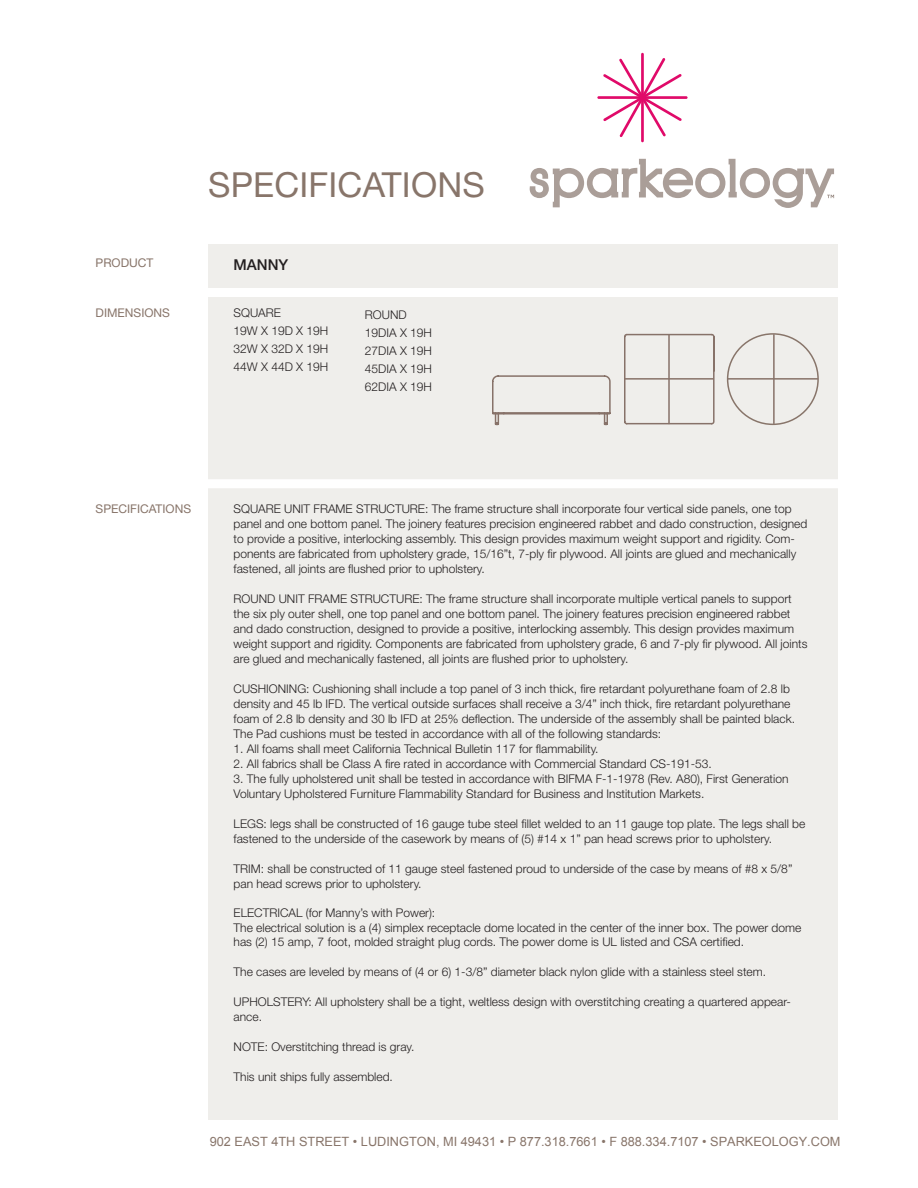
<style>
.page{position:relative;width:918px;height:1188px;background:#fff}
.page>*{position:absolute;margin:0;border:0;box-sizing:border-box;transform-origin:0 0}
.t1{font:34.5px "Helvetica Neue";letter-spacing:.005em;color:#88756a}
.t2{font:500 15px "Helvetica Neue";color:#231f20}
.t3{font:12.75px "Arial";color:#88756a}
.t4{font:300 12px/15px "Helvetica Neue";color:#231f20}
.t5{font:12px "Helvetica Neue";color:#88756a}
</style>
<div class="page">
<div style="left:208px;top:244px;width:630px;height:875px;background:#efeeeb"></div>
<hr style="left:641px;top:53px;width:3px;height:89px;background:#e00a69">
<hr style="left:597px;top:96px;width:91px;height:3px;background:#e00a69">
<svg style="left:603px;top:58px;width:79px;height:79px"></svg>
<svg style="left:530px;top:159px;width:304px;height:49px"></svg>
<div style="left:197px;top:479px;width:649px;height:9px;background:#fff"></div>
<div style="left:197px;top:288px;width:649px;height:9px;background:#fff"></div>
<svg style="left:492px;top:375px;width:119px;height:51px"></svg>
<svg style="left:624px;top:333px;width:91px;height:92px"></svg>
<hr style="left:668px;top:335px;width:2px;height:89px;background:#877269">
<hr style="left:625px;top:378px;width:88px;height:2px;background:#877269">
<div style="left:727px;top:333px;width:92px;height:92px;border:2px solid #88756a;border-radius:50%"></div>
<hr style="left:773px;top:335px;width:2px;height:88px;background:#877269">
<hr style="left:728px;top:378px;width:90px;height:2px;background:#877269">
<p class="t5" style="left:96px;top:256px;width:59px">PRODUCT</p>
<p class="t5" style="left:96px;top:306px;width:76px">DIMENSIONS</p>
<h1 class="t1" style="left:208px;top:164px;width:278px">SPECIFICATIONS</h1>
<p class="t2" style="left:234px;top:256px;width:56px">MANNY</p>
<p class="t4" style="left:234px;top:303px;width:96px;line-height:18px">SQUARE<br>19W X 19D X 19H<br>32W X 32D X 19H<br>44W X 44D X 19H</p>
<p class="t4" style="left:365px;top:306px;width:69px;line-height:18px">ROUND<br>19DIA X 19H<br>27DIA X 19H<br>45DIA X 19H<br>62DIA X 19H</p>
<p class="t5" style="left:96px;top:501px;width:97px">SPECIFICATIONS</p>
<p class="t4" style="left:234px;top:501px;width:575px">SQUARE UNIT FRAME STRUCTURE: The frame structure shall incorporate four vertical side panels, one top panel and one bottom panel. The joinery features precision engineered rabbet and dado construction, designed to provide a positive, interlocking assembly. This design provides maximum weight support and rigidity. Com&shy;ponents are fabricated from upholstery grade, 15/16”t, 7-ply fir plywood. All joints are glued and mechanically fastened, all joints are flushed prior to upholstery.</p>
<p class="t4" style="left:234px;top:591px;width:575px">ROUND UNIT FRAME STRUCTURE: The frame structure shall incorporate multiple vertical panels to support the six ply outer shell, one top panel and one bottom panel. The joinery features precision engineered rabbet and dado construction, designed to provide a positive, interlocking assembly. This design provides maximum weight support and rigidity. Components are fabricated from upholstery grade, 6 and 7-ply fir plywood. All joints are glued and mechanically fastened, all joints are flushed prior to upholstery.</p>
<p class="t4" style="left:234px;top:681px;width:563px">CUSHIONING: Cushioning shall include a top panel of 3 inch thick, fire retardant polyurethane foam of 2.8 lb density and 45 lb IFD. The vertical outside surfaces shall receive a 3/4” inch thick, fire retardant polyurethane foam of 2.8 lb density and 30 lb IFD at 25% deflection. The underside of the assembly shall be painted black.<br>The Pad cushions must be tested in accordance with all of the following standards:</p>
<p class="t4" style="left:234px;top:741px;width:366px">1. All foams shall meet California Technical Bulletin 117 for flammability.</p>
<p class="t4" style="left:234px;top:756px;width:480px">2. All fabrics shall be Class A fire rated in accordance with Commercial Standard CS-191-53.</p>
<p class="t4" style="left:234px;top:771px;width:556px">3. The fully upholstered unit shall be tested in accordance with BIFMA F-1-1978 (Rev. A80), First Generation<br>Voluntary Upholstered Furniture Flammability Standard for Business and Institution Markets.</p>
<p class="t4" style="left:234px;top:816px;width:573px">LEGS: legs shall be constructed of 16 gauge tube steel fillet welded to an 11 gauge top plate. The legs shall be fastened to the underside of the casework by means of (5) #14 x 1” pan head screws prior to upholstery.</p>
<p class="t4" style="left:234px;top:861px;width:560px">TRIM: shall be constructed of 11 gauge steel fastened proud to underside of the case by means of #8 x 5/8” pan head screws prior to upholstery.</p>
<p class="t4" style="left:234px;top:906px;width:569px;line-height:14.4px">ELECTRICAL (for Manny’s with Power):<br>The electrical solution is a (4) simplex receptacle dome located in the center of the inner box. The power dome has (2) 15 amp, 7 foot, molded straight plug cords. The power dome is UL listed and CSA certified.</p>
<p class="t4" style="left:234px;top:964px;width:534px">The cases are leveled by means of (4 or 6) 1-3/8” diameter black nylon glide with a stainless steel stem.</p>
<p class="t4" style="left:234px;top:994px;width:559px">UPHOLSTERY: All upholstery shall be a tight, weltless design with overstitching creating a quartered appear&shy;ance.</p>
<p class="t4" style="left:234px;top:1039px;width:182px">NOTE: Overstitching thread is gray.</p>
<p class="t4" style="left:234px;top:1069px;width:161px">This unit ships fully assembled.</p>
<p class="t3" style="left:210px;top:1133px;width:632px">902 EAST 4TH STREET • LUDINGTON, MI 49431 • P 877.318.7661 • F 888.334.7107 • SPARKEOLOGY.COM</p>
</div>
